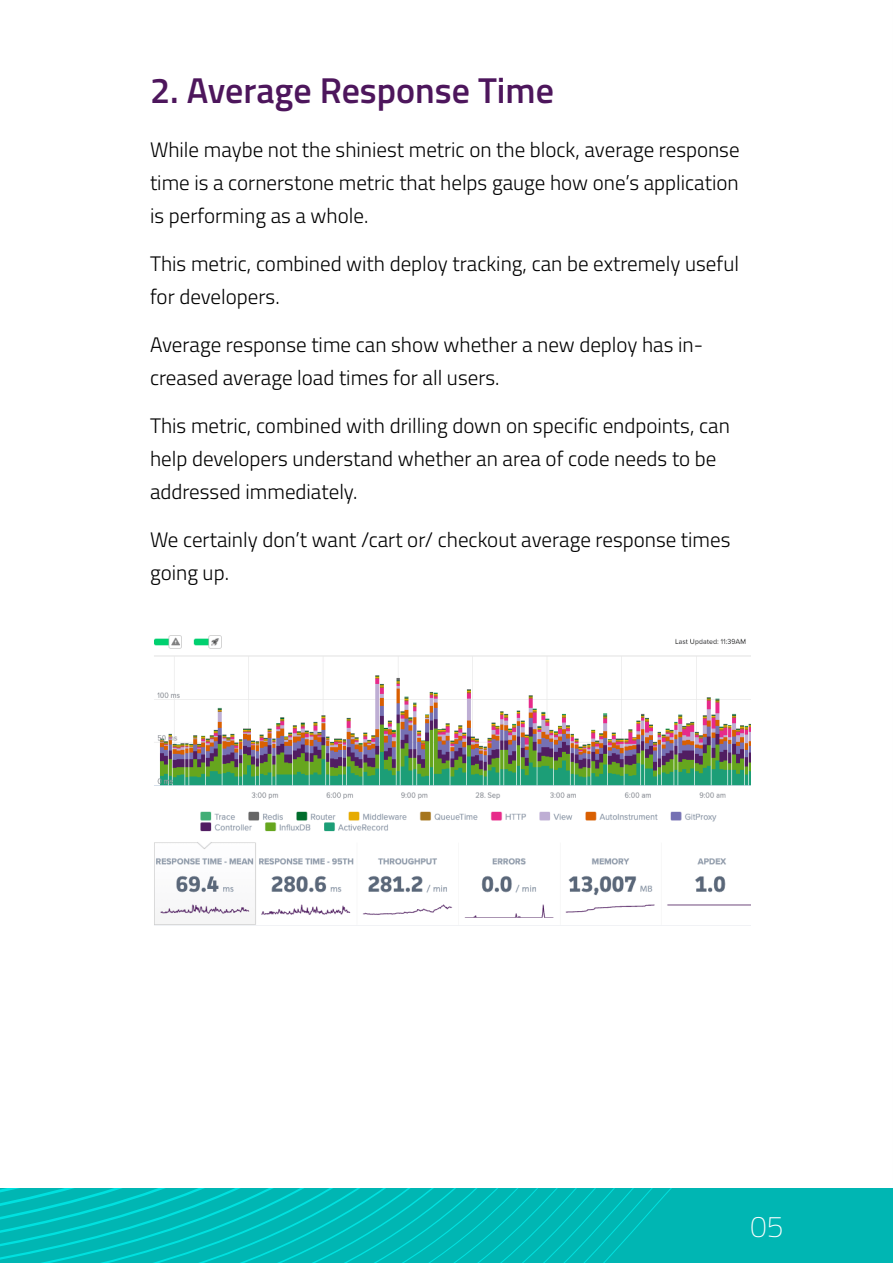
<style>
.page{position:relative;width:893px;height:1263px;background:#fff}
.page>*{position:absolute;margin:0;border:0;box-sizing:border-box;transform-origin:0 0}
.t1{font:600 36px "Titillium";color:#4d165c}
.t2{font:100 30px "Titillium";color:#fff}
.t3{font:300 21px/33px "Titillium";color:#000}
</style>
<div class="page">
<svg style="left:0;top:635px;width:893px;height:628px"></svg>
<h1 class="t1" style="left:150px;top:64px;width:406px">2. Average Response Time</h1>
<p class="t3" style="left:150px;top:132px;width:591px;text-align:justify">While maybe not the shiniest metric on the block, average response time is a cornerstone metric that helps gauge how one’s application is performing as a whole.</p>
<p class="t3" style="left:150px;top:246px;width:590px">This metric, combined with deploy tracking, can be extremely useful for developers.</p>
<p class="t3" style="left:150px;top:327px;width:555px">Average response time can show whether a new deploy has in&shy;creased average load times for all users.</p>
<p class="t3" style="left:150px;top:408px;width:581px">This metric, combined with drilling down on specific endpoints, can help developers understand whether an area of code needs to be addressed immediately.</p>
<p class="t3" style="left:150px;top:522px;width:582px">We certainly don’t want /cart or/ checkout average response times going up.</p>
<h2 class="t2" style="left:750px;top:1205px;width:35px">05</h2>
</div>
